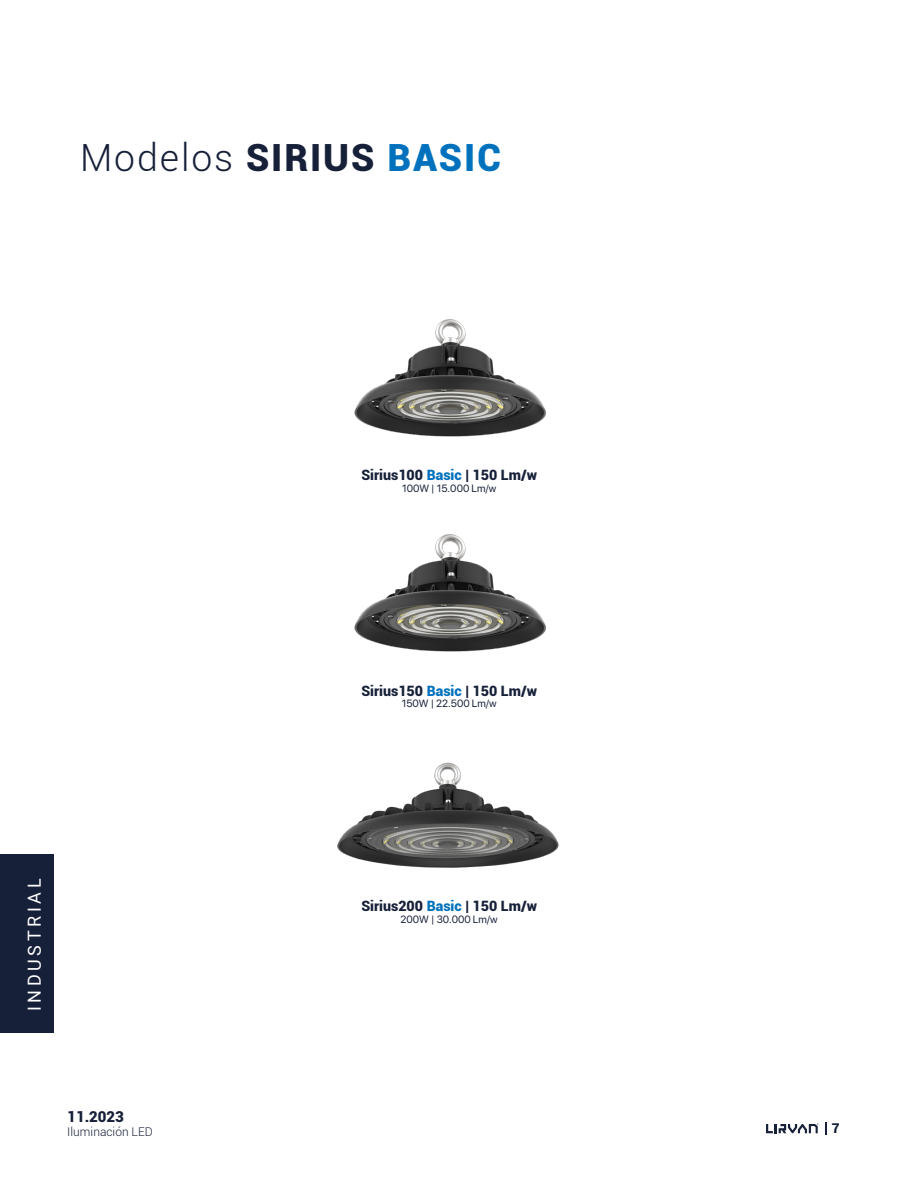
<style>
.page{position:relative;width:918px;height:1188px;background:#fff}
.page>*{position:absolute;margin:0;border:0;box-sizing:border-box;transform-origin:0 0}
.t1{font:300 37.5px "Roboto";letter-spacing:.05em;color:#172039}
.t2{font:18px "Roboto";letter-spacing:.2em;color:#fff}
.t3{font:900 15px "Roboto";color:#172039}
.t4{font:900 14.25px "Roboto";color:#172039}
.t5{font:900 13.5px "Roboto";color:#172039}
.t6{font:300 12px "Roboto";color:#172039}
.t7{font:10.5px "SF Pro Display";color:#172039}
.s1{font-weight:900}
.s2{font-weight:900;color:#0071bc}
.s3{color:#0071bc}
</style>
<div class="page">
<img style="left:354px;top:319px;width:192px;height:118px">
<img style="left:354px;top:534px;width:192px;height:118px">
<img style="left:337px;top:762px;width:222px;height:106px">
<div style="left:0;top:854px;width:53px;height:178px;background:#172039"></div>
<svg style="left:825px;top:1122px;width:1px;height:13px"></svg>
<svg style="left:766px;top:1123px;width:53px;height:10px"></svg>
<h1 class="t1" style="left:80px;top:132px;width:423px">Modelos <span class="s1">SIRIUS</span> <span class="s2">BASIC</span></h1>
<p class="t4" style="left:361px;top:465px;width:177px">Sirius100 <span class="s3">Basic</span> | 150 Lm/w</p>
<p class="t7" style="left:402px;top:481px;width:96px">100W | 15.000 Lm/w</p>
<p class="t4" style="left:361px;top:680px;width:177px">Sirius150 <span class="s3">Basic</span> | 150 Lm/w</p>
<p class="t7" style="left:402px;top:696px;width:97px">150W | 22.500 Lm/w</p>
<p class="t2" style="left:22px;top:1011px;width:134px;rotate:-90deg">INDUSTRIAL</p>
<p class="t4" style="left:361px;top:896px;width:177px">Sirius200 <span class="s3">Basic</span> | 150 Lm/w</p>
<p class="t7" style="left:401px;top:912px;width:99px">200W | 30.000 Lm/w</p>
<p class="t3" style="left:67px;top:1106px;width:58px">11.2023</p>
<p class="t6" style="left:67px;top:1123px;width:87px">Iluminación LED</p>
<p class="t5" style="left:832px;top:1119px;width:9px">7</p>
</div>
